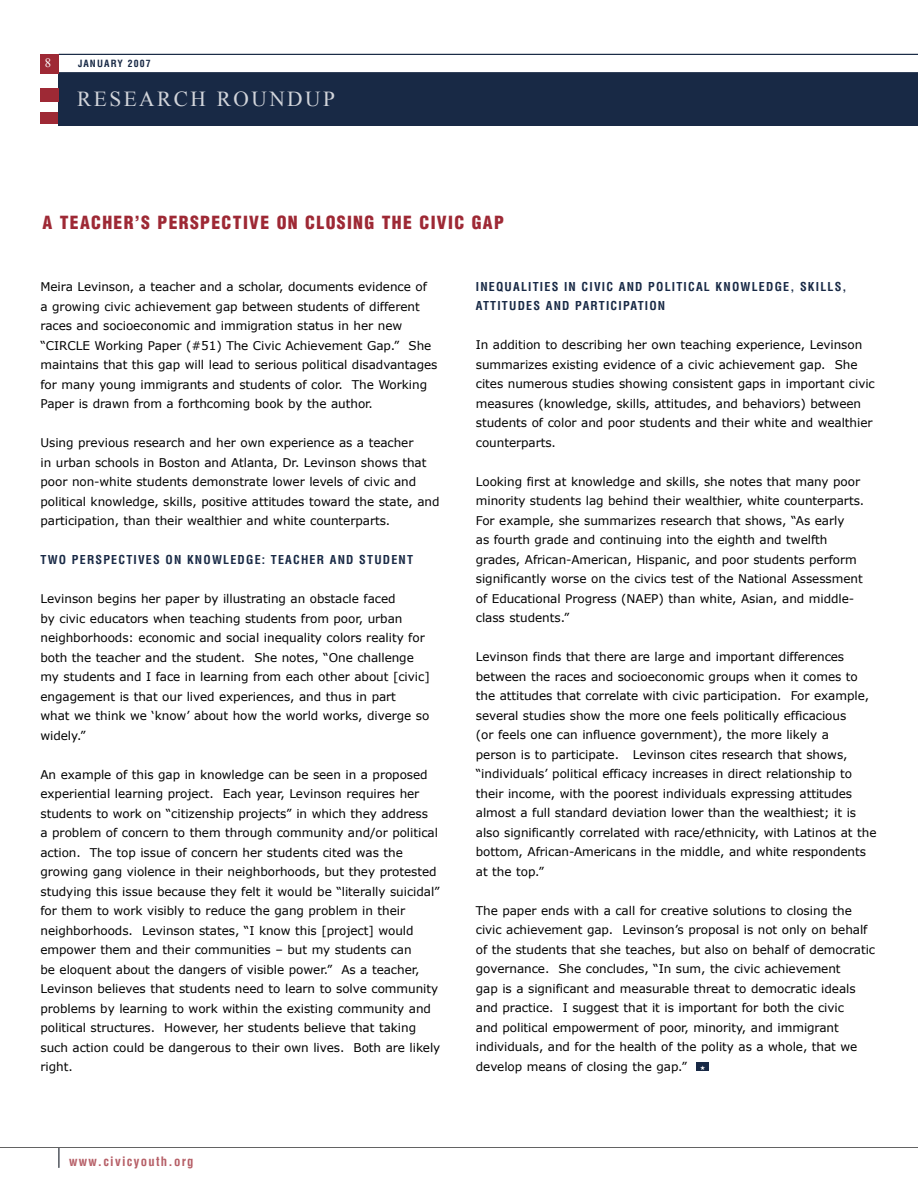
<style>
.page{position:relative;width:918px;height:1188px;background:#fff}
.page>*{position:absolute;margin:0;border:0;box-sizing:border-box;transform-origin:0 0}
.t1{font:21.3px "Times New Roman";letter-spacing:.115em;color:#d1d4da}
.t2{font:900 condensed 17.7px "Helvetica LT Std";letter-spacing:.075em;color:#9e2935}
.t3{font:700 condensed 12.75px "Helvetica LT Std";letter-spacing:.1em;color:#b65f67}
.t4{font:12.75px "Times New Roman";color:#fff}
.t5{font:12px/19.5px "Verdana";letter-spacing:-.005em;color:#000}
.t6{font:700 condensed 12px/19.5px "Helvetica LT Std";letter-spacing:.1em;color:#182945}
.t7{font:700 condensed 9.75px "Helvetica LT Std";letter-spacing:.115em;color:#182945}
</style>
<div class="page">
<svg style="left:58px;top:1148px;width:1px;height:20px"></svg>
<hr style="left:0;top:1147px;width:918px;height:1px;background:#636363">
<hr style="left:59px;top:72px;width:859px;height:1px;background:#182945">
<hr style="left:59px;top:54px;width:859px;height:1px;background:#182945">
<div style="left:40px;top:112px;width:19px;height:12px;background:#9e2935"></div>
<div style="left:59px;top:73px;width:859px;height:53px;background:#182945"></div>
<div style="left:697px;top:1062px;width:12px;height:9px;background:#182945"></div>
<div style="left:40px;top:89px;width:19px;height:13px;background:#9e2935"></div>
<div style="left:40px;top:54px;width:19px;height:19px;background:#9e2935"></div>
<p class="t4" style="left:45px;top:55px;width:8px">8</p>
<p class="t7" style="left:78px;top:57px;width:74px">JANUARY 2007</p>
<h1 class="t1" style="left:77px;top:84px;width:259px">RESEARCH ROUNDUP</h1>
<h2 class="t2" style="left:42px;top:211px;width:463px">A TEACHER’S PERSPECTIVE ON CLOSING THE CIVIC GAP</h2>
<p class="t5" style="left:40px;top:277px;width:398px">Meira Levinson, a teacher and a scholar, documents evidence of<br>a growing civic achievement gap between students of different races and socioeconomic and immigration status in her new “CIRCLE Working Paper (#51) The Civic Achievement Gap.” She maintains that this gap will lead to serious political disadvantages for many young immigrants and students of color. The Working Paper is drawn from a forthcoming book by the author.</p>
<p class="t5" style="left:40px;top:433px;width:401px">Using previous research and her own experience as a teacher<br>in urban schools in Boston and Atlanta, Dr. Levinson shows that poor non-white students demonstrate lower levels of civic and political knowledge, skills, positive attitudes toward the state, and participation, than their wealthier and white counterparts.</p>
<p class="t6" style="left:40px;top:550px;width:374px">TWO PERSPECTIVES ON KNOWLEDGE: TEACHER AND STUDENT</p>
<p class="t5" style="left:40px;top:589px;width:391px">Levinson begins her paper by illustrating an obstacle faced<br>by civic educators when teaching students from poor, urban neighborhoods: economic and social inequality colors reality for both the teacher and the student. She notes, “One challenge my students and I face in learning from each other about [civic] engagement is that our lived experiences, and thus in part<br>what we think we ‘know’ about how the world works, diverge so widely.”</p>
<p class="t5" style="left:40px;top:764px;width:401px">An example of this gap in knowledge can be seen in a proposed experiential learning project. Each year, Levinson requires her students to work on “citizenship projects” in which they address<br>a problem of concern to them through community and/or political action. The top issue of concern her students cited was the growing gang violence in their neighborhoods, but they protested studying this issue because they felt it would be “literally suicidal” for them to work visibly to reduce the gang problem in their neighborhoods. Levinson states, “I know this [project] would empower them and their communities – but my students can<br>be eloquent about the dangers of visible power.” As a teacher, Levinson believes that students need to learn to solve community problems by learning to work within the existing community and political structures. However, her students believe that taking such action could be dangerous to their own lives. Both are likely right.</p>
<p class="t3" style="left:69px;top:1153px;width:126px">www.civicyouth.org</p>
<p class="t6" style="left:476px;top:276px;width:372px">INEQUALITIES IN CIVIC AND POLITICAL KNOWLEDGE, SKILLS,<br>ATTITUDES AND PARTICIPATION</p>
<p class="t5" style="left:476px;top:335px;width:401px">In addition to describing her own teaching experience, Levinson summarizes existing evidence of a civic achievement gap. She cites numerous studies showing consistent gaps in important civic measures (knowledge, skills, attitudes, and behaviors) between students of color and poor students and their white and wealthier counterparts.</p>
<p class="t5" style="left:476px;top:471px;width:390px">Looking first at knowledge and skills, she notes that many poor minority students lag behind their wealthier, white counterparts.<br>For example, she summarizes research that shows, “As early<br>as fourth grade and continuing into the eighth and twelfth grades, African-American, Hispanic, and poor students perform significantly worse on the civics test of the National Assessment of Educational Progress (NAEP) than white, Asian, and middle&shy;class students.”</p>
<p class="t5" style="left:476px;top:647px;width:402px">Levinson finds that there are large and important differences between the races and socioeconomic groups when it comes to the attitudes that correlate with civic participation. For example, several studies show the more one feels politically efficacious<br>(or feels one can influence government), the more likely a<br>person is to participate. Levinson cites research that shows, “individuals’ political efficacy increases in direct relationship to their income, with the poorest individuals expressing attitudes almost a full standard deviation lower than the wealthiest; it is also significantly correlated with race/ethnicity, with Latinos at the bottom, African-Americans in the middle, and white respondents at the top.”</p>
<p class="t5" style="left:476px;top:900px;width:401px">The paper ends with a call for creative solutions to closing the civic achievement gap. Levinson’s proposal is not only on behalf of the students that she teaches, but also on behalf of democratic governance. She concludes, “In sum, the civic achievement<br>gap is a significant and measurable threat to democratic ideals and practice. I suggest that it is important for both the civic<br>and political empowerment of poor, minority, and immigrant individuals, and for the health of the polity as a whole, that we develop means of closing the gap.”</p>
</div>
